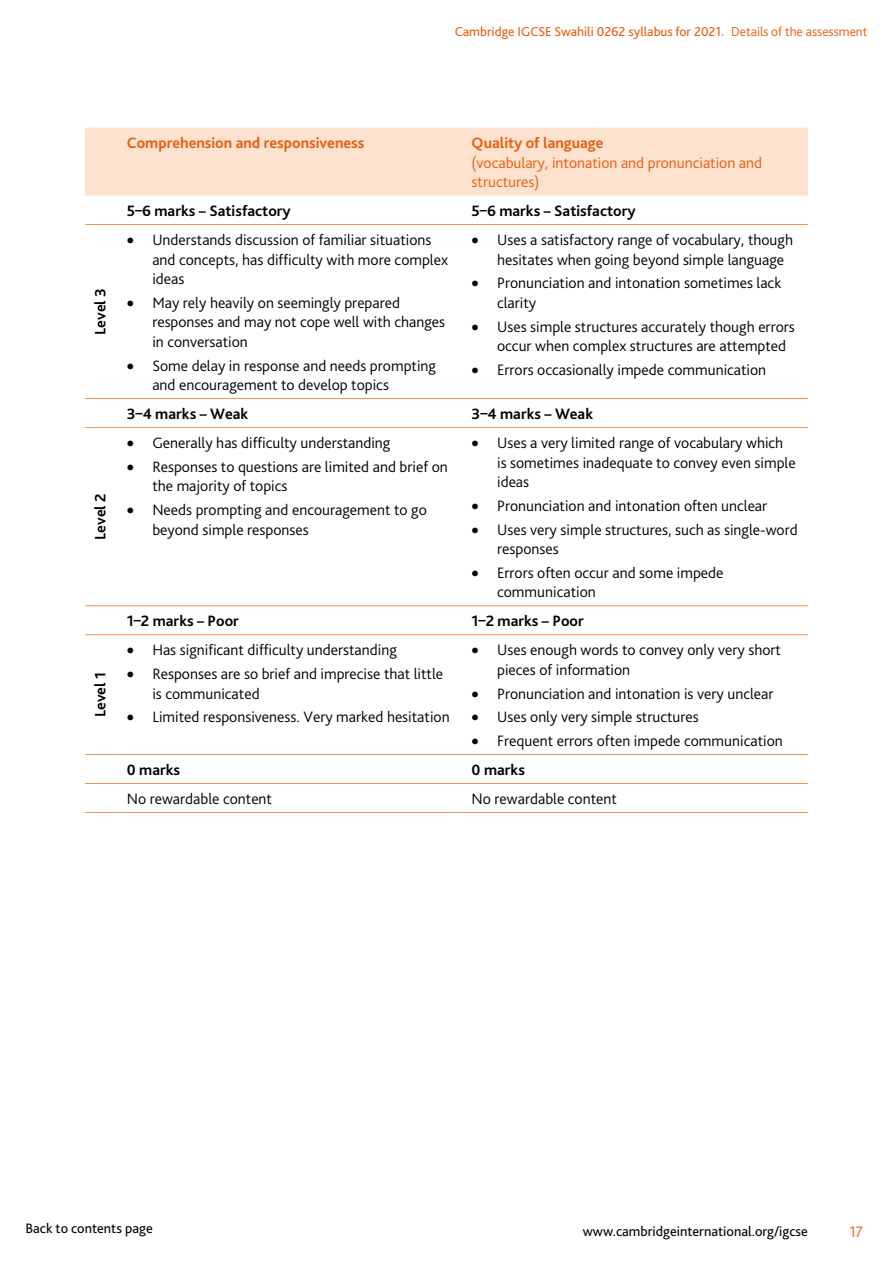
<style>
.page{position:relative;width:893px;height:1263px;background:#fff}
.page>*{position:absolute;margin:0;border:0;box-sizing:border-box;transform-origin:0 0}
.t1{font:300 15.75px/19.5px "Bliss Pro";color:#000}
.t2{font:700 15.75px "Bliss Pro";color:#000}
.t3{font:300 15.75px/19.5px "Bliss Pro";color:#ea5b0b}
.t4{font:700 15.75px "Bliss Pro";color:#ea5b0b}
.t5{font:14.25px "Bliss Pro";color:#000}
.t6{font:13.5px "Bliss Pro";color:#ea5b0b}
.s1{font-weight:300}
</style>
<div class="page">
<div style="left:85px;top:128px;width:723px;height:68px;background:#fde2cf"></div>
<hr style="left:85px;top:224px;width:33px;height:1px;background:#f39154">
<hr style="left:118px;top:224px;width:345px;height:1px;background:#f39154">
<hr style="left:463px;top:224px;width:345px;height:1px;background:#f39154">
<hr style="left:85px;top:398px;width:33px;height:1px;background:#f39154">
<hr style="left:118px;top:398px;width:345px;height:1px;background:#f39154">
<hr style="left:463px;top:398px;width:345px;height:1px;background:#f39154">
<hr style="left:85px;top:427px;width:33px;height:1px;background:#f39154">
<hr style="left:118px;top:427px;width:345px;height:1px;background:#f39154">
<hr style="left:463px;top:427px;width:345px;height:1px;background:#f39154">
<hr style="left:85px;top:605px;width:33px;height:1px;background:#f39154">
<hr style="left:118px;top:605px;width:345px;height:1px;background:#f39154">
<hr style="left:463px;top:605px;width:345px;height:1px;background:#f39154">
<hr style="left:85px;top:634px;width:33px;height:1px;background:#f39154">
<hr style="left:118px;top:634px;width:345px;height:1px;background:#f39154">
<hr style="left:463px;top:634px;width:345px;height:1px;background:#f39154">
<hr style="left:85px;top:754px;width:33px;height:1px;background:#f39154">
<hr style="left:118px;top:754px;width:345px;height:1px;background:#f39154">
<hr style="left:463px;top:754px;width:345px;height:1px;background:#f39154">
<hr style="left:85px;top:783px;width:33px;height:1px;background:#f39154">
<hr style="left:118px;top:783px;width:345px;height:1px;background:#f39154">
<hr style="left:463px;top:783px;width:345px;height:1px;background:#f39154">
<hr style="left:85px;top:812px;width:33px;height:1px;background:#f39154">
<hr style="left:118px;top:812px;width:345px;height:1px;background:#f39154">
<hr style="left:463px;top:812px;width:345px;height:1px;background:#f39154">
<p class="t6" style="left:455px;top:23px;width:414px">Cambridge IGCSE Swahili 0262 syllabus for 2021. <span class="s1">Details of the assessment</span></p>
<p class="t2" style="left:91px;top:335px;width:48px;rotate:-90deg">Level 3</p>
<p class="t2" style="left:91px;top:540px;width:48px;rotate:-90deg">Level 2</p>
<p class="t2" style="left:91px;top:717px;width:47px;rotate:-90deg">Level 1</p>
<p class="t4" style="left:127px;top:133px;width:239px">Comprehension and responsiveness</p>
<p class="t4" style="left:472px;top:133px;width:134px">Quality of language</p>
<p class="t3" style="left:472px;top:153px;width:292px">(vocabulary, intonation and pronunciation and structures)</p>
<p class="t2" style="left:127px;top:201px;width:165px">5–6 marks – Satisfactory</p>
<p class="t2" style="left:472px;top:201px;width:165px">5–6 marks – Satisfactory</p>
<p class="t1" style="left:152px;top:230px;width:297px;text-indent:-26px">• Understands discussion of familiar situations and concepts, has difficulty with more complex ideas</p>
<p class="t1" style="left:152px;top:293px;width:294px;text-indent:-26px">• May rely heavily on seemingly prepared responses and may not cope well with changes in conversation</p>
<p class="t1" style="left:152px;top:355px;width:285px;text-indent:-26px">• Some delay in response and needs prompting and encouragement to develop topics</p>
<p class="t1" style="left:497px;top:230px;width:297px;text-indent:-26px">• Uses a satisfactory range of vocabulary, though hesitates when going beyond simple language</p>
<p class="t1" style="left:497px;top:273px;width:286px;text-indent:-26px">• Pronunciation and intonation sometimes lack clarity</p>
<p class="t1" style="left:497px;top:316px;width:299px;text-indent:-26px">• Uses simple structures accurately though errors occur when complex structures are attempted</p>
<p class="t1" style="left:472px;top:360px;width:296px">• Errors occasionally impede communication</p>
<p class="t2" style="left:127px;top:404px;width:123px">3–4 marks – Weak</p>
<p class="t2" style="left:472px;top:404px;width:123px">3–4 marks – Weak</p>
<p class="t1" style="left:127px;top:433px;width:265px">• Generally has difficulty understanding</p>
<p class="t1" style="left:152px;top:457px;width:297px;text-indent:-26px">• Responses to questions are limited and brief on the majority of topics</p>
<p class="t1" style="left:152px;top:500px;width:276px;text-indent:-26px">• Needs prompting and encouragement to go beyond simple responses</p>
<p class="t1" style="left:497px;top:433px;width:300px;text-indent:-26px">• Uses a very limited range of vocabulary which is sometimes inadequate to convey even simple ideas</p>
<p class="t1" style="left:472px;top:496px;width:297px">• Pronunciation and intonation often unclear</p>
<p class="t1" style="left:497px;top:519px;width:302px;text-indent:-26px">• Uses very simple structures, such as single-word responses</p>
<p class="t1" style="left:497px;top:563px;width:228px;text-indent:-26px">• Errors often occur and some impede communication</p>
<p class="t2" style="left:127px;top:611px;width:114px">1–2 marks – Poor</p>
<p class="t2" style="left:472px;top:611px;width:114px">1–2 marks – Poor</p>
<p class="t1" style="left:127px;top:640px;width:272px">• Has significant difficulty understanding</p>
<p class="t1" style="left:152px;top:664px;width:292px;text-indent:-26px">• Responses are so brief and imprecise that little is communicated</p>
<p class="t1" style="left:127px;top:707px;width:324px">• Limited responsiveness. Very marked hesitation</p>
<p class="t1" style="left:497px;top:640px;width:285px;text-indent:-26px">• Uses enough words to convey only very short pieces of information</p>
<p class="t1" style="left:472px;top:683px;width:303px">• Pronunciation and intonation is very unclear</p>
<p class="t1" style="left:472px;top:707px;width:229px">• Uses only very simple structures</p>
<p class="t1" style="left:472px;top:731px;width:313px">• Frequent errors often impede communication</p>
<p class="t2" style="left:127px;top:760px;width:55px">0 marks</p>
<p class="t2" style="left:472px;top:760px;width:55px">0 marks</p>
<p class="t1" style="left:127px;top:789px;width:147px">No rewardable content</p>
<p class="t1" style="left:472px;top:789px;width:147px">No rewardable content</p>
<p class="t5" style="left:26px;top:1219px;width:129px">Back to contents page</p>
<p class="t5" style="left:583px;top:1222px;width:227px">www.cambridgeinternational.org/igcse</p>
<p class="t3" style="left:849px;top:1222px;width:15px">17</p>
</div>
